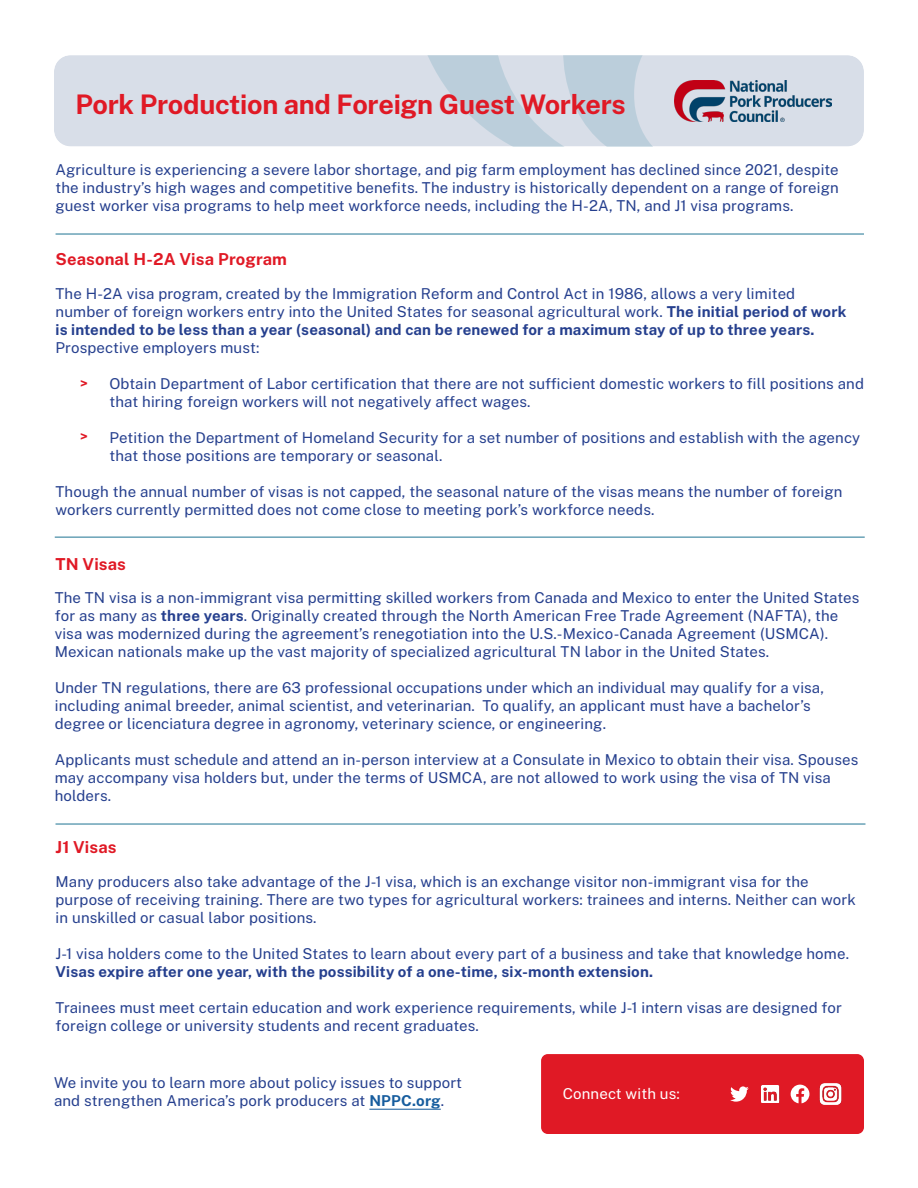
<style>
.page{position:relative;width:918px;height:1188px;background:#fff}
.page>*{position:absolute;margin:0;border:0;box-sizing:border-box;transform-origin:0 0}
.t1{font:700 27px "Public Sans";letter-spacing:-.01em;color:#e01925}
.t2{font:700 16.5px "Public Sans";letter-spacing:.01em;color:#e01925}
.t3{font:15px/18px "Public Sans";letter-spacing:.01em;color:#253f8e}
.t4{font:15px "Public Sans";letter-spacing:.01em;color:#fff}
.t5{font:700 13.5px "Public Sans";color:#e01925}
.s1{font-weight:700}
.s2{font-weight:700;color:#175d9e}
</style>
<div class="page">
<hr style="left:56px;top:233px;width:808px;height:2px;background:#69a2b7">
<div style="left:541px;top:1054px;width:323px;height:80px;background:#e01925;border-radius:7px"></div>
<hr style="left:369px;top:1109px;width:72px;height:1px;background:#175d9e">
<div style="left:54px;top:55px;width:810px;height:91px;background:#d8dee8;border-radius:16px"></div>
<svg style="left:409px;top:55px;width:411px;height:92px"></svg>
<img style="left:674px;top:81px;width:157px;height:41px">
<svg style="left:730px;top:1086px;width:19px;height:16px"></svg>
<img style="left:762px;top:1085px;width:18px;height:18px">
<svg style="left:791px;top:1085px;width:18px;height:18px"></svg>
<img style="left:819px;top:1083px;width:23px;height:22px">
<hr style="left:55px;top:536px;width:810px;height:2px;background:#69a2b7">
<hr style="left:56px;top:823px;width:809px;height:2px;background:#69a2b7">
<p class="t1" style="left:76px;top:84px;width:552px">Pork Production and Foreign Guest Workers</p>
<p class="t3" style="left:56px;top:159px;width:785px;text-align:justify">Agriculture is experiencing a severe labor shortage, and pig farm employment has declined since 2021, despite the industry’s high wages and competitive benefits. The industry is historically dependent on a range of foreign guest worker visa programs to help meet workforce needs, including the H-2A, TN, and J1 visa programs.</p>
<p class="t2" style="left:56px;top:247px;width:233px">Seasonal H-2A Visa Program</p>
<p class="t3" style="left:56px;top:284px;width:792px">The H-2A visa program, created by the Immigration Reform and Control Act in 1986, allows a very limited number of foreign workers entry into the United States for seasonal agricultural work. <span class="s1">The initial period of work is intended to be less than a year (seasonal) and can be renewed for a maximum stay of up to three years.<br></span>Prospective employers must:</p>
<p class="t3" style="left:110px;top:374px;width:756px">Obtain Department of Labor certification that there are not sufficient domestic workers to fill positions and</p>
<p class="t3" style="left:110px;top:392px;width:423px">that hiring foreign workers will not negatively affect wages.</p>
<p class="t3" style="left:110px;top:428px;width:752px">Petition the Department of Homeland Security for a set number of positions and establish with the agency</p>
<p class="t3" style="left:110px;top:446px;width:334px">that those positions are temporary or seasonal.</p>
<p class="t3" style="left:56px;top:482px;width:788px">Though the annual number of visas is not capped, the seasonal nature of the visas means the number of foreign workers currently permitted does not come close to meeting pork’s workforce needs.</p>
<p class="t5" style="left:80px;top:373px;width:9px">&gt;</p>
<p class="t5" style="left:80px;top:426px;width:9px">&gt;</p>
<p class="t2" style="left:56px;top:551px;width:72px">TN Visas</p>
<p class="t3" style="left:55px;top:588px;width:806px">The TN visa is a non-immigrant visa permitting skilled workers from Canada and Mexico to enter the United States for as many as <span class="s1">three years</span>. Originally created through the North American Free Trade Agreement (NAFTA), the visa was modernized during the agreement’s renegotiation into the U.S.-Mexico-Canada Agreement (USMCA).<br>Mexican nationals make up the vast majority of specialized agricultural TN labor in the United States.</p>
<p class="t3" style="left:55px;top:678px;width:771px">Under TN regulations, there are 63 professional occupations under which an individual may qualify for a visa, including animal breeder, animal scientist, and veterinarian. To qualify, an applicant must have a bachelor’s degree or licenciatura degree in agronomy, veterinary science, or engineering.</p>
<p class="t3" style="left:55px;top:750px;width:805px">Applicants must schedule and attend an in-person interview at a Consulate in Mexico to obtain their visa. Spouses may accompany visa holders but, under the terms of USMCA, are not allowed to work using the visa of TN visa holders.</p>
<p class="t2" style="left:56px;top:835px;width:63px">J1 Visas</p>
<p class="t3" style="left:56px;top:872px;width:802px">Many producers also take advantage of the J-1 visa, which is an exchange visitor non-immigrant visa for the purpose of receiving training. There are two types for agricultural workers: trainees and interns. Neither can work in unskilled or casual labor positions.</p>
<p class="t3" style="left:56px;top:944px;width:795px">J-1 visa holders come to the United States to learn about every part of a business and take that knowledge home.<br><span class="s1">Visas expire after one year, with the possibility of a one-time, six-month extension.</span></p>
<p class="t3" style="left:56px;top:998px;width:788px">Trainees must meet certain education and work experience requirements, while J-1 intern visas are designed for foreign college or university students and recent graduates.</p>
<p class="t3" style="left:54px;top:1073px;width:410px">We invite you to learn more about policy issues to support and strengthen America’s pork producers at <span class="s2">NPPC.org</span>.</p>
<p class="t4" style="left:563px;top:1083px;width:119px">Connect with us:</p>
</div>
